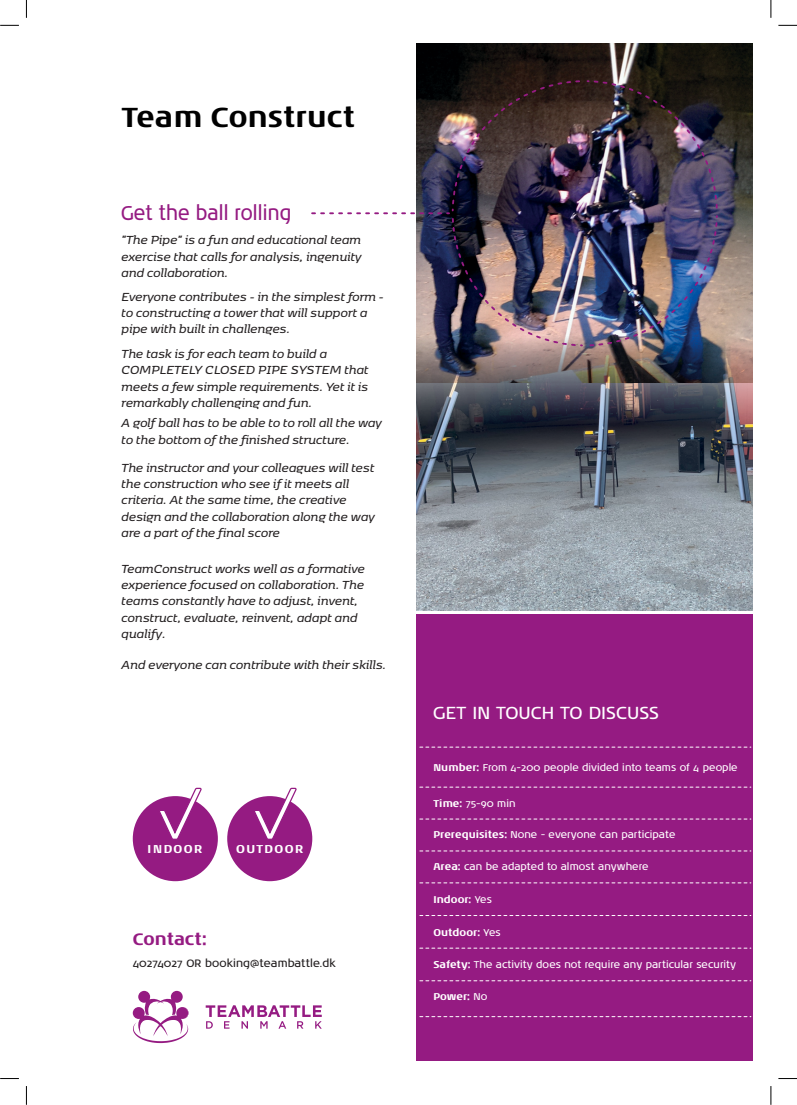
<style>
.page{position:relative;width:797px;height:1105px;background:#fff}
.page>*{position:absolute;margin:0;border:0;box-sizing:border-box;transform-origin:0 0}
.t1{font:700 28.12px "Noa LT Std";color:#000}
.t2{font:20.5px "Noa LT Std";letter-spacing:.005em;color:#951b82;scale:.9 1}
.t3{font:17.88px "Noa LT Std";color:#fff}
.t4{font:700 16.88px "Noa LT Std";color:#951b82}
.t5{font:italic 13.75px/16.4px "KBH";color:#231f20}
.t6{font:700 11.75px "Noa LT Std";letter-spacing:.115em;color:#fff}
.t7{font:11px "Noa LT Std";color:#231f20}
.t8{font:10.12px "Noa LT Std";color:#fff}
.t9{font:700 10.12px "Noa LT Std";color:#fff}
.s1{font-weight:700}
.s2{font-weight:400}
</style>
<div class="page">
<img style="left:416px;top:382px;width:337px;height:228px">
<div style="left:416px;top:614px;width:337px;height:446px;background:#951b82"></div>
<div style="left:133px;top:795px;width:85px;height:86px;background:#951b82;border-radius:50%"></div>
<svg style="left:158px;top:787px;width:45px;height:52px"></svg>
<div style="left:227px;top:795px;width:85px;height:86px;background:#951b82;border-radius:50%"></div>
<svg style="left:253px;top:787px;width:45px;height:52px"></svg>
<img style="left:416px;top:43px;width:337px;height:339px">
<img style="left:311px;top:79px;width:407px;height:268px">
<svg style="left:133px;top:990px;width:55px;height:52px"></svg>
<svg style="left:206px;top:1005px;width:116px;height:23px"></svg>
<svg style="left:0;top:25px;width:19px;height:1px"></svg>
<svg style="left:778px;top:25px;width:19px;height:1px"></svg>
<svg style="left:26px;top:0;width:1px;height:18px"></svg>
<svg style="left:26px;top:1086px;width:1px;height:18px"></svg>
<svg style="left:770px;top:0;width:1px;height:18px"></svg>
<svg style="left:770px;top:1086px;width:1px;height:18px"></svg>
<svg style="left:419px;top:786px;width:333px;height:2px"></svg>
<svg style="left:420px;top:746px;width:331px;height:1px"></svg>
<svg style="left:419px;top:818px;width:333px;height:1px"></svg>
<svg style="left:419px;top:947px;width:333px;height:1px"></svg>
<svg style="left:419px;top:850px;width:333px;height:1px"></svg>
<svg style="left:419px;top:980px;width:333px;height:1px"></svg>
<svg style="left:419px;top:882px;width:333px;height:1px"></svg>
<svg style="left:419px;top:915px;width:333px;height:1px"></svg>
<h1 class="t1" style="left:122px;top:105px;width:235px">Team Construct</h1>
<h2 class="t2" style="left:121px;top:204px;width:190px">Get the ball rolling</h2>
<p class="t5" style="left:121px;top:233px;width:242px;text-align:justify">"The Pipe" is a fun and educational team exercise that calls for analysis, ingenuity and collaboration.</p>
<p class="t5" style="left:121px;top:289px;width:264px">Everyone contributes - in the simplest form - to constructing a tower that will support a pipe with built in challenges.</p>
<p class="t5" style="left:121px;top:347px;width:249px">The task is for each team to build a COMPLETELY CLOSED PIPE SYSTEM that meets a few simple requirements. Yet it is remarkably challenging and fun.</p>
<p class="t5" style="left:121px;top:416px;width:262px">A golf ball has to be able to to roll all the way to the bottom of the finished structure.</p>
<p class="t5" style="left:121px;top:460px;width:255px">The instructor and your colleagues will test the construction who see if it meets all criteria. At the same time, the creative design and the collaboration along the way are a part of the final score</p>
<p class="t5" style="left:121px;top:561px;width:245px">TeamConstruct works well as a formative experience focused on collaboration. The teams constantly have to adjust, invent, construct, evaluate, reinvent, adapt and qualify.</p>
<p class="t5" style="left:121px;top:657px;width:266px">And everyone can contribute with their skills.</p>
<p class="t6" style="left:148px;top:843px;width:56px">INDOOR</p>
<p class="t6" style="left:236px;top:843px;width:69px">OUTDOOR</p>
<p class="t4" style="left:133px;top:931px;width:75px">Contact:</p>
<p class="t7" style="left:133px;top:957px;width:205px">40274027 OR booking@teambattle.dk</p>
<h3 class="t3" style="left:433px;top:705px;width:227px">GET IN TOUCH TO DISCUSS</h3>
<p class="t8" style="left:433px;top:762px;width:306px"><span class="s1">Number:</span> From 4-200 people divided into teams of 4 people</p>
<p class="t8" style="left:433px;top:798px;width:84px"><span class="s1">Time:</span> 75-90 min</p>
<p class="t8" style="left:433px;top:829px;width:243px"><span class="s1">Prerequisites:</span> None - everyone can participate</p>
<p class="t8" style="left:433px;top:861px;width:216px"><span class="s1">Area:</span> can be adapted to almost anywhere</p>
<p class="t9" style="left:433px;top:895px;width:60px">Indoor: <span class="s2">Yes</span></p>
<p class="t9" style="left:433px;top:927px;width:69px">Outdoor: <span class="s2">Yes</span></p>
<p class="t8" style="left:433px;top:959px;width:304px"><span class="s1">Safety:</span> The activity does not require any particular security</p>
<p class="t9" style="left:433px;top:991px;width:55px">Power: <span class="s2">No</span></p>
</div>
